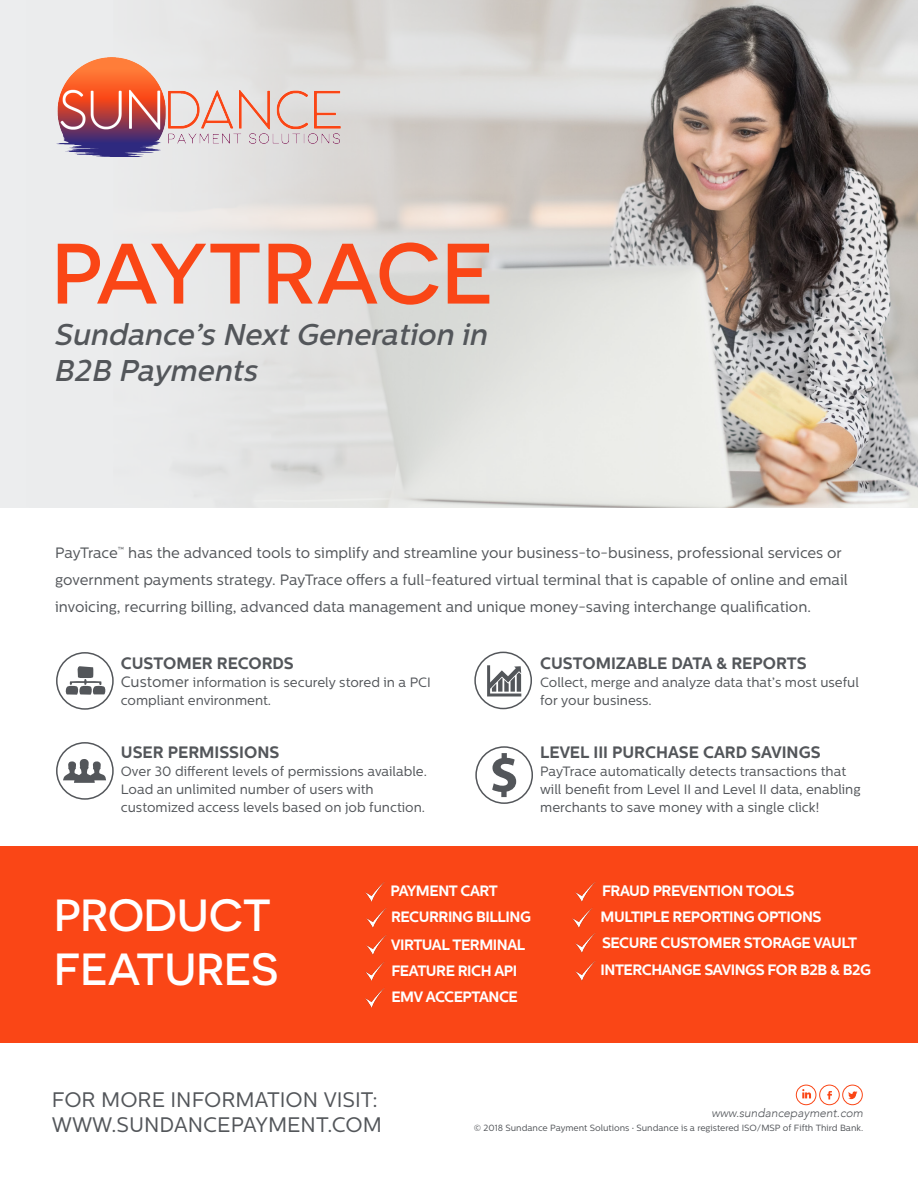
<style>
.page{position:relative;width:918px;height:1188px;background:#fff}
.page>*{position:absolute;margin:0;border:0;box-sizing:border-box;transform-origin:0 0}
.t1{font:500 85.5px "Novecentosanswide";color:#fa4616}
.t2{font:500 45px/54px "Novecentosanswide";color:#fff}
.t3{font:italic 500 30px/36px "Centrale Sans";color:#53565a}
.t4{font:21px "Centrale Sans";color:#53565a}
.Body_Copy{font:700 16.5px "Centrale Sans";color:#53565a}
.Body_Copy-2{font:15px/27px "Centrale Sans";color:#53565a}
.Body_Copy-3{font:700 15px "Centrale Sans";letter-spacing:-.03em;color:#fff}
.Body_Copy-4{font:13.5px/18px "Centrale Sans";color:#53565a}
.t5{font:italic 300 12px "Avenir";color:#53565a}
.t6{font:9px "Centrale Sans";color:#53565a}
.s1{font-size:15px}
</style>
<div class="page">
<div style="left:0;top:846px;width:918px;height:196px;background:#fa4616"></div>
<img style="left:476px;top:747px;width:56px;height:56px;border-radius:28px">
<div style="left:475px;top:746px;width:58px;height:58px;border:2px solid #53565a;border-radius:50%"></div>
<div style="left:56px;top:652px;width:58px;height:58px;border:2px solid #53565a;border-radius:50%"></div>
<div style="left:474px;top:652px;width:58px;height:57px;border:2px solid #53565a;border-radius:50%"></div>
<div style="left:56px;top:742px;width:58px;height:58px;border:2px solid #53565a;border-radius:50%"></div>
<div style="left:796px;top:1085px;width:20px;height:20px;border:1px solid #fa4616;border-radius:50%"></div>
<svg style="left:802px;top:1089px;width:9px;height:9px"></svg>
<div style="left:842px;top:1085px;width:21px;height:20px;border:1px solid #fa4616;border-radius:50%"></div>
<svg style="left:848px;top:1091px;width:9px;height:8px"></svg>
<div style="left:819px;top:1085px;width:21px;height:20px;border:1px solid #fa4616;border-radius:50%"></div>
<svg style="left:827px;top:1091px;width:5px;height:8px"></svg>
<img style="left:573px;top:908px;width:19px;height:19px">
<img style="left:365px;top:882px;width:20px;height:19px">
<img style="left:366px;top:908px;width:20px;height:19px">
<img style="left:366px;top:935px;width:20px;height:20px">
<img style="left:365px;top:988px;width:20px;height:19px">
<img style="left:575px;top:882px;width:20px;height:19px">
<img style="left:575px;top:933px;width:20px;height:20px">
<img style="left:365px;top:962px;width:20px;height:19px">
<svg style="left:63px;top:759px;width:43px;height:24px"></svg>
<svg style="left:487px;top:665px;width:34px;height:31px"></svg>
<svg style="left:65px;top:666px;width:41px;height:29px"></svg>
<img style="left:575px;top:961px;width:20px;height:19px">
<div style="left:0;top:0;width:918px;height:508px;background:#ebeced"></div>
<img style="left:114px;top:0;width:804px;height:508px">
<img style="left:56px;top:58px;width:286px;height:99px">
<svg style="left:492px;top:753px;width:24px;height:44px"></svg>
<p class="t1" style="left:52px;top:223px;width:443px">PAYTRACE</p>
<p class="t3" style="left:54px;top:317px;width:442px">Sundance’s NextGeneration in<br>B2B Payments</p>
<p class="Body_Copy-2" style="left:55px;top:539px;width:794px">PayTrace<sup>™</sup> has the advanced tools to simplify and streamline your business-to-business, professional services or government payments strategy. PayTrace offers a full-featured virtual terminal that is capable of online and email invoicing, recurring billing, advanced data management and unique money-saving interchange qualification.</p>
<p class="Body_Copy" style="left:121px;top:653px;width:174px">CUSTOMER RECORDS</p>
<p class="Body_Copy-4" style="left:121px;top:673px;width:312px"><span class="s1">Customer</span> information is securely stored in a PCI compliant environment.</p>
<p class="Body_Copy" style="left:121px;top:743px;width:160px">USER PERMISSIONS</p>
<p class="Body_Copy-4" style="left:121px;top:762px;width:308px">Over 30 different levels of permissions available.<br>Load an unlimited number of users with customized access levels based on job function.</p>
<p class="Body_Copy-3" style="left:390px;top:882px;width:109px">PAYMENT CART</p>
<p class="Body_Copy" style="left:540px;top:653px;width:268px">CUSTOMIZABLE DATA &amp; REPORTS</p>
<p class="Body_Copy-4" style="left:540px;top:673px;width:320px">Collect, merge and analyze data that’s most useful for your business.</p>
<p class="Body_Copy" style="left:540px;top:742px;width:282px">LEVEL III PURCHASE CARD SAVINGS</p>
<p class="Body_Copy-4" style="left:540px;top:762px;width:322px">PayTrace automatically detects transactions that will benefit from Level II and Level II data, enabling merchants to save money with a single click!</p>
<p class="Body_Copy-3" style="left:602px;top:882px;width:194px">FRAUD PREVENTION TOOLS</p>
<p class="t2" style="left:54px;top:887px;width:226px">PRODUCT<br>FEATURES</p>
<p class="Body_Copy-3" style="left:391px;top:908px;width:141px">RECURRING BILLING</p>
<p class="Body_Copy-3" style="left:601px;top:908px;width:223px">MULTIPLE REPORTING OPTIONS</p>
<p class="Body_Copy-3" style="left:391px;top:936px;width:136px">VIRTUAL TERMINAL</p>
<p class="Body_Copy-3" style="left:602px;top:934px;width:257px">SECURE CUSTOMER STORAGE VAULT</p>
<p class="Body_Copy-3" style="left:391px;top:962px;width:127px">FEATURE RICH API</p>
<p class="Body_Copy-3" style="left:601px;top:961px;width:272px">INTERCHANGE SAVINGS FOR B2B &amp; B2G</p>
<p class="Body_Copy-3" style="left:391px;top:988px;width:128px">EMV ACCEPTANCE</p>
<p class="t4" style="left:52px;top:1088px;width:327px">FOR MORE INFORMATION VISIT:</p>
<p class="t4" style="left:52px;top:1113px;width:332px">WWW.SUNDANCEPAYMENT.COM</p>
<p class="t5" style="left:711px;top:1106px;width:153px">www.sundancepayment.com</p>
<p class="t6" style="left:474px;top:1122px;width:391px">© 2018 Sundance Payment Solutions · Sundance is a registered ISO/MSP of Fifth Third Bank.</p>
</div>
